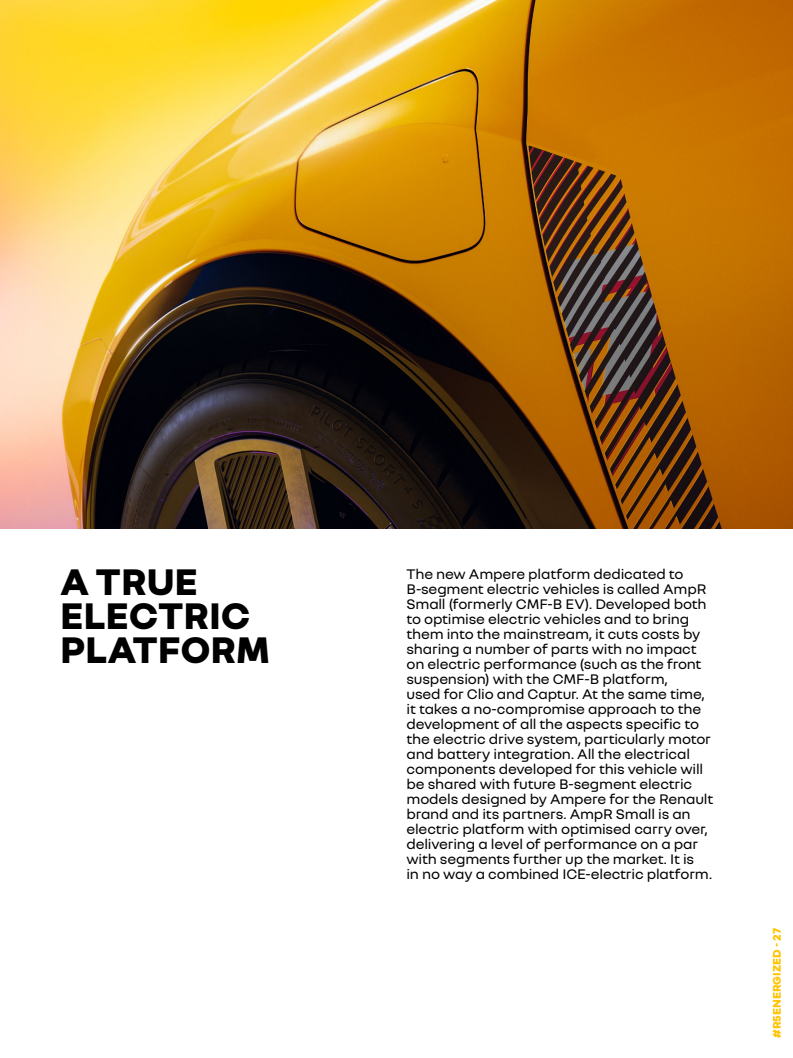
<style>
.page{position:relative;width:793px;height:1058px;background:#fff}
.page>*{position:absolute;margin:0;border:0;box-sizing:border-box;transform-origin:0 0}
.t1{font:800 40px/34px "Nouvel R";color:#000}
.t2{font:15px/15px "Nouvel R";letter-spacing:-.01em;color:#000}
.t3{font:800 12px "Nouvel R";color:#ffc300}
</style>
<div class="page">
<img style="left:0;top:0;width:793px;height:529px">
<h1 class="t1" style="left:60px;top:562px;width:211px">A TRUE<br>ELECTRIC<br>PLATFORM</h1>
<p class="t2" style="left:406px;top:565px;width:308px">The new Ampere platform dedicated to B-segment electric vehicles is called AmpR Small (formerly CMF-B EV). Developed both to optimise electric vehicles and to bring them into the mainstream, it cuts costs by sharing a number of parts with no impact on electric performance (such as the front suspension) with the CMF-B platform,<br>used for Clio and Captur. At the same time, it takes a no-compromise approach to the development of all the aspects specific to the electric drive system, particularly motor and battery integration. All the electrical components developed for this vehicle will be shared with future B-segment electric models designed by Ampere for the Renault brand and its partners. AmpR Small is an electric platform with optimised carry over, delivering a level of performance on a par with segments further up the market. It is<br>in no way a combined ICE-electric platform.</p>
<p class="t3" style="left:769px;top:1038px;width:112px;rotate:-90deg">#R5ENERGIZED - 27</p>
</div>
